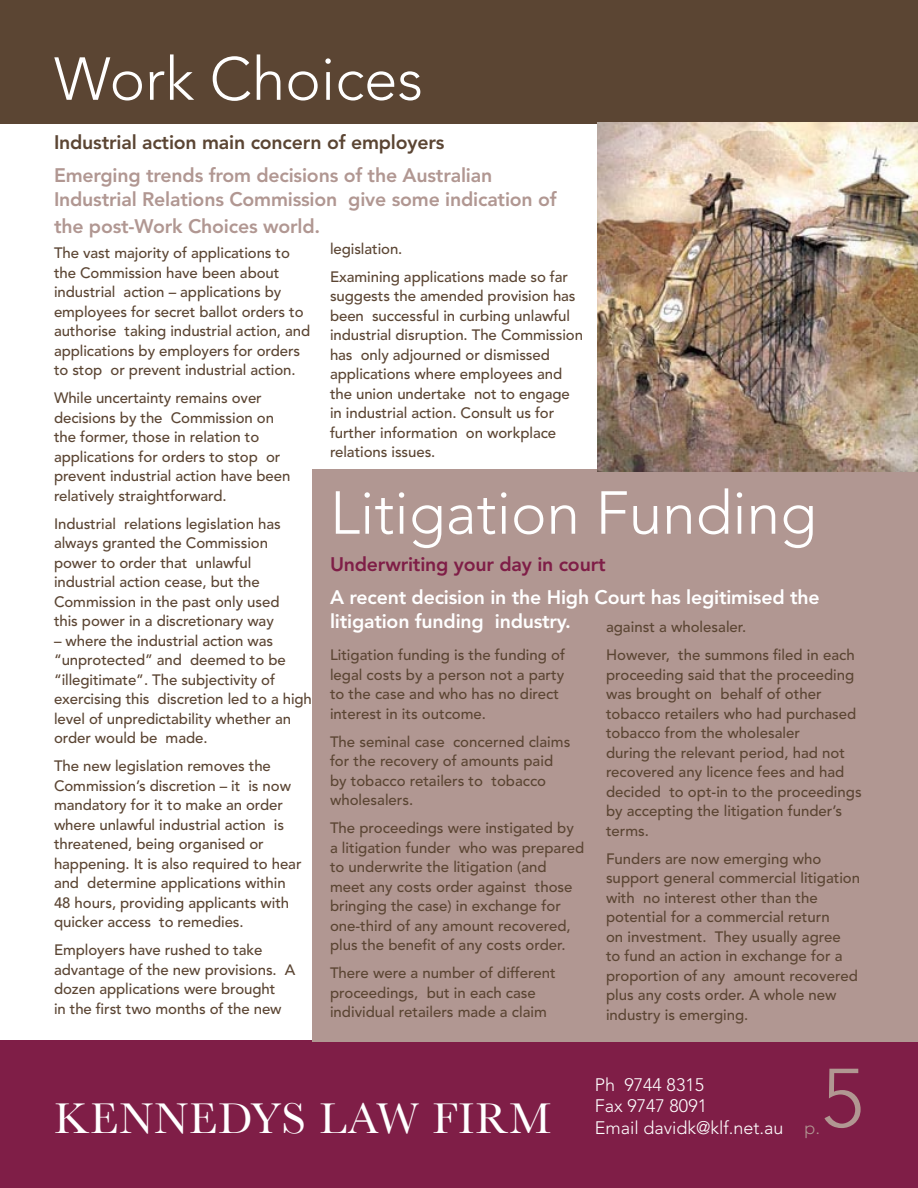
<style>
.page{position:relative;width:918px;height:1188px;background:#fff}
.page>*{position:absolute;margin:0;border:0;box-sizing:border-box;transform-origin:0 0}
.t1{font:300 82.5px "Avenir";color:#b19792}
.haeding2{font:300 60px "Avenir";color:#fff}
.t2{font:45px "Baskerville";letter-spacing:.025em;color:#fff}
.subhead2{font:800 19.5px/24px "Avenir";letter-spacing:-.01em;color:#b19792}
.subhead2-2{font:800 19.5px/24px "Avenir";letter-spacing:-.01em;color:#fff}
.subhead2-3{font:800 19.5px "Avenir";letter-spacing:-.01em;color:#5b4533}
.subhead2-4{font:800 19.5px "Avenir";letter-spacing:-.01em;color:#7f1e47}
.t3{font:300 18px/21.6px "Avenir";color:#fff}
.text{font:500 15px/19.5px "Avenir";letter-spacing:-.005em;color:#5b4533}
.s1{color:#b19792}
</style>
<div class="page">
<div style="left:0;top:1041px;width:918px;height:147px;background:#7f1e47"></div>
<div style="left:0;top:0;width:918px;height:123px;background:#5b4533"></div>
<div style="left:312px;top:469px;width:606px;height:573px;background:#b19792"></div>
<img style="left:597px;top:123px;width:321px;height:348px">
<p class="haeding2" style="left:54px;top:44px;width:371px">Work Choices</p>
<p class="subhead2-3" style="left:54px;top:131px;width:392px">Industrial action main concern of employers</p>
<p class="subhead2" style="left:54px;top:163px;width:504px">Emerging trends from decisions of the Australian<br>Industrial Relations Commission give some indication of</p>
<p class="subhead2" style="left:54px;top:214px;width:268px">the post-Work Choices world.</p>
<p class="text" style="left:54px;top:244px;width:258px">The vast majority of applications to the Commission have been about industrial action – applications by employees for secret ballot orders to authorise taking industrial action, and applications by employers for orders to stop or prevent industrial action.</p>
<p class="text" style="left:54px;top:389px;width:238px">While uncertainty remains over decisions by the Commission on the former, those in relation to applications for orders to stop or prevent industrial action have been relatively straightforward.</p>
<p class="text" style="left:54px;top:514px;width:228px">Industrial relations legislation has always granted the Commission power to order that unlawful industrial action cease, but the<br>Commission in the past only used this power in a discretionary way</p>
<p class="text" style="left:54px;top:631px;width:259px">– where the industrial action was “unprotected” and deemed to be “illegitimate”. The subjectivity of exercising this discretion led to a high level of unpredictability whether an order would be made.</p>
<p class="text" style="left:54px;top:757px;width:249px">The new legislation removes the Commission’s discretion – it is now mandatory for it to make an order where unlawful industrial action is threatened, being organised or happening. It is also required to hear and determine applications within 48 hours, providing applicants with quicker access to remedies.</p>
<p class="text" style="left:54px;top:941px;width:243px">Employers have rushed to take advantage of the new provisions. A dozen applications were brought<br>in the first two months of the new</p>
<p class="text" style="left:330px;top:239px;width:74px">legislation.</p>
<p class="text" style="left:330px;top:267px;width:255px">Examining applications made so far suggests the amended provision has been successful in curbing unlawful industrial disruption. The Commission has only adjourned or dismissed applications where employees and the union undertake not to engage in industrial action. Consult us for further information on workplace relations issues.</p>
<p class="haeding2" style="left:330px;top:478px;width:488px">Litigation Funding</p>
<p class="subhead2-4" style="left:330px;top:553px;width:277px">Underwriting your day in court</p>
<p class="subhead2-2" style="left:330px;top:585px;width:491px">A recent decision in the High Court has legitimised the litigation funding industry.</p>
<p class="text" style="left:330px;top:646px;width:237px">Litigation funding is the funding of legal costs by a person not a party to the case and who has no direct interest in its outcome.</p>
<p class="text" style="left:330px;top:732px;width:242px">The seminal case concerned claims for the recovery of amounts paid by tobacco retailers to tobacco wholesalers.</p>
<p class="text" style="left:330px;top:819px;width:256px">The proceedings were instigated by a litigation funder who was prepared to underwrite the litigation (and meet any costs order against those bringing the case) in exchange for one-third of any amount recovered, plus the benefit of any costs order.</p>
<p class="text" style="left:330px;top:964px;width:227px">There were a number of different proceedings, but in each case individual retailers made a claim</p>
<p class="text" style="left:606px;top:618px;width:142px">against a wholesaler.</p>
<p class="text" style="left:606px;top:646px;width:257px">However, the summons filed in each proceeding said that the proceeding was brought on behalf of other tobacco retailers who had purchased tobacco from the wholesaler<br>during the relevant period, had not recovered any licence fees and had decided to opt-in to the proceedings by accepting the litigation funder’s terms.</p>
<p class="text" style="left:606px;top:849px;width:256px">Funders are now emerging who support general commercial litigation with no interest other than the potential for a commercial return<br>on investment. They usually agree<br>to fund an action in exchange for a proportion of any amount recovered plus any costs order. A whole new industry is emerging.</p>
<h3 class="t2" style="left:54px;top:1092px;width:499px">KENNEDYS LAW FIRM</h3>
<p class="t3" style="left:595px;top:1074px;width:227px">Ph 9744 8315<br>Fax 9747 8091<br>Email davidk@klf.net.au <span class="s1">p.</span></p>
<p class="t1" style="left:821px;top:1050px;width:44px">5</p>
</div>
